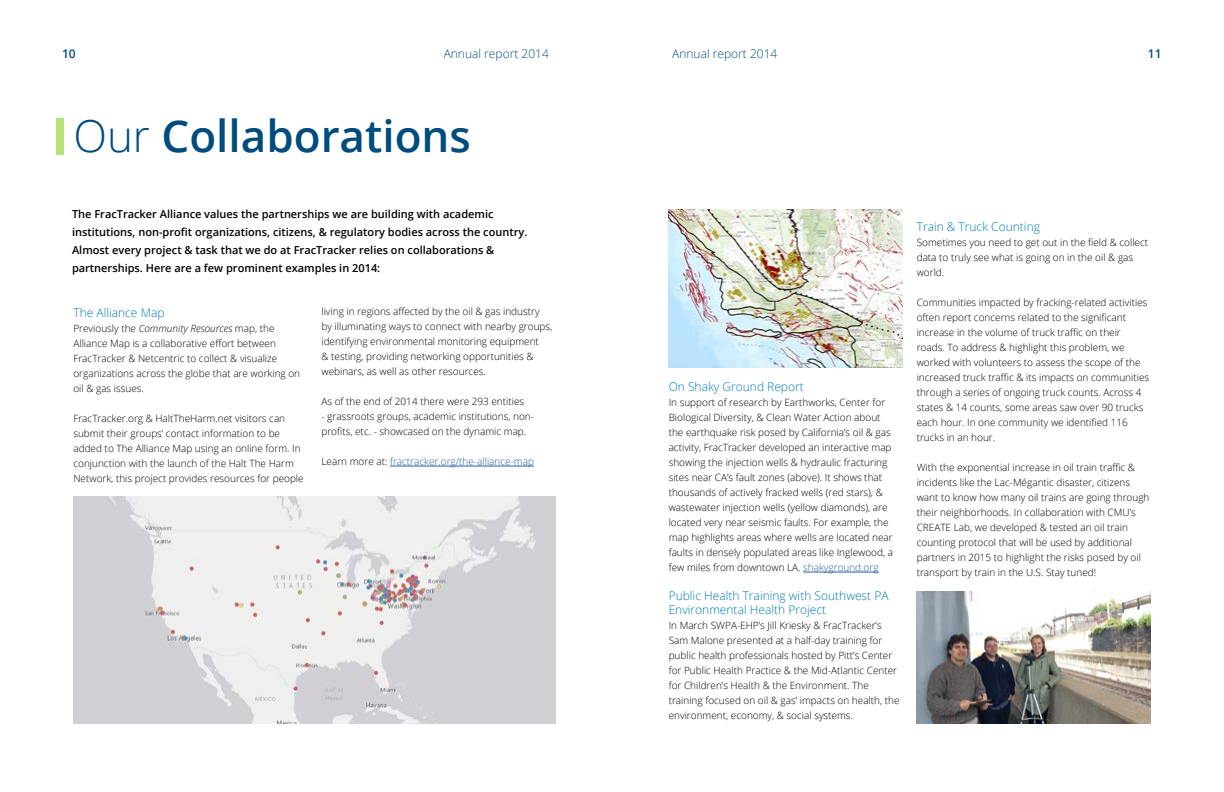
<style>
.page{position:relative;width:1224px;height:792px;background:#fff}
.page>*{position:absolute;margin:0;border:0;box-sizing:border-box;transform-origin:0 0}
.t1{font:600 44px "Open Sans";color:#004c7d}
.t2{font:300 12px/14px "Open Sans";color:#007ab9}
.t3{font:300 12px "Open Sans";color:#004c7d}
.t4{font:600 12px "Open Sans";color:#004c7d}
.t5{font:600 11px/18px "Open Sans";color:#000}
.t6{font:300 10px/15px "Open Sans";color:#000}
.t7{font:300 10px "Open Sans";color:#215e9e}
.s1{font-weight:300}
.s2{font-style:italic}
.s3{color:#000}
.s4{color:#215e9e}
</style>
<div class="page">
<div style="left:56px;top:119px;width:8px;height:36px;background:#b8e276"></div>
<hr style="left:803px;top:572px;width:76px;height:1px;background:#215e9e">
<hr style="left:390px;top:466px;width:144px;height:1px;background:#215e9e">
<img style="left:73px;top:497px;width:482px;height:227px">
<img style="left:917px;top:592px;width:234px;height:132px">
<img style="left:669px;top:209px;width:234px;height:159px">
<p class="t4" style="left:62px;top:45px;width:15px">10</p>
<p class="t3" style="left:444px;top:45px;width:107px">Annual report 2014</p>
<p class="t3" style="left:672px;top:45px;width:107px">Annual report 2014</p>
<p class="t4" style="left:1148px;top:45px;width:15px">11</p>
<h1 class="t1" style="left:73px;top:106px;width:399px"><span class="s1">Our</span> Collaborations</h1>
<p class="t5" style="left:72px;top:205px;width:457px">The FracTracker Alliance values the partnerships we are building with academic institutions, non-profit organizations, citizens, &amp; regulatory bodies across the country.<br>Almost every project &amp; task that we do at FracTracker relies on collaborations &amp; partnerships. Here are a few prominent examples in 2014:</p>
<p class="t2" style="left:73px;top:305px;width:93px">The Alliance Map</p>
<p class="t6" style="left:73px;top:320px;width:228px">Previously the <span class="s2">Community Resources</span> map, the Alliance Map is a collaborative effort between FracTracker &amp; Netcentric to collect &amp; visualize organizations across the globe that are working on oil &amp; gas issues.</p>
<p class="t6" style="left:73px;top:410px;width:232px">FracTracker.org &amp; HaltTheHarm.net visitors can submit their groups’ contact information to be added to The Alliance Map using an online form. In conjunction with the launch of the Halt The Harm Network, this project provides resources for people</p>
<p class="t6" style="left:321px;top:304px;width:232px">living in regions affected by the oil &amp; gas industry by illuminating ways to connect with nearby groups, identifying environmental monitoring equipment<br>&amp; testing, providing networking opportunities &amp; webinars, as well as other resources.</p>
<p class="t6" style="left:321px;top:394px;width:204px">As of the end of 2014 there were 293 entities</p>
<p class="t6" style="left:321px;top:409px;width:214px">- grassroots groups, academic institutions, non&shy;profits, etc. - showcased on the dynamic map.</p>
<p class="t7" style="left:321px;top:455px;width:214px"><span class="s3">Learn more at:</span> fractracker.org/the-alliance-map</p>
<p class="t2" style="left:669px;top:380px;width:137px">On Shaky Ground Report</p>
<p class="t6" style="left:669px;top:395px;width:226px">In support of research by Earthworks, Center for Biological Diversity, &amp; Clean Water Action about the earthquake risk posed by California’s oil &amp; gas activity, FracTracker developed an interactive map showing the injection wells &amp; hydraulic fracturing sites near CA’s fault zones (above). It shows that thousands of actively fracked wells (red stars), &amp; wastewater injection wells (yellow diamonds), are located very near seismic faults. For example, the map highlights areas where wells are located near faults in densely populated areas like Inglewood, a few miles from downtown LA. <span class="s4">shakyground.org</span></p>
<p class="t2" style="left:669px;top:589px;width:221px">Public Health Training with Southwest PA<br>Environmental Health Project</p>
<p class="t6" style="left:669px;top:618px;width:232px">In March SWPA-EHP’s Jill Kriesky &amp; FracTracker’s Sam Malone presented at a half-day training for public health professionals hosted by Pitt’s Center for Public Health Practice &amp; the Mid-Atlantic Center for Children’s Health &amp; the Environment. The training focused on oil &amp; gas’ impacts on health, the environment, economy, &amp; social systems.</p>
<p class="t2" style="left:917px;top:220px;width:125px">Train &amp; Truck Counting</p>
<p class="t6" style="left:917px;top:235px;width:233px">Sometimes you need to get out in the field &amp; collect data to truly see what is going on in the oil &amp; gas world.</p>
<p class="t6" style="left:917px;top:295px;width:234px">Communities impacted by fracking-related activities often report concerns related to the significant increase in the volume of truck traffic on their roads. To address &amp; highlight this problem, we worked with volunteers to assess the scope of the increased truck traffic &amp; its impacts on communities through a series of ongoing truck counts. Across 4 states &amp; 14 counts, some areas saw over 90 trucks each hour. In one community we identified 116 trucks in an hour.</p>
<p class="t6" style="left:917px;top:460px;width:234px">With the exponential increase in oil train traffic &amp; incidents like the Lac-Mégantic disaster, citizens want to know how many oil trains are going through their neighborhoods. In collaboration with CMU’s CREATE Lab, we developed &amp; tested an oil train counting protocol that will be used by additional partners in 2015 to highlight the risks posed by oil transport by train in the U.S. Stay tuned!</p>
</div>
